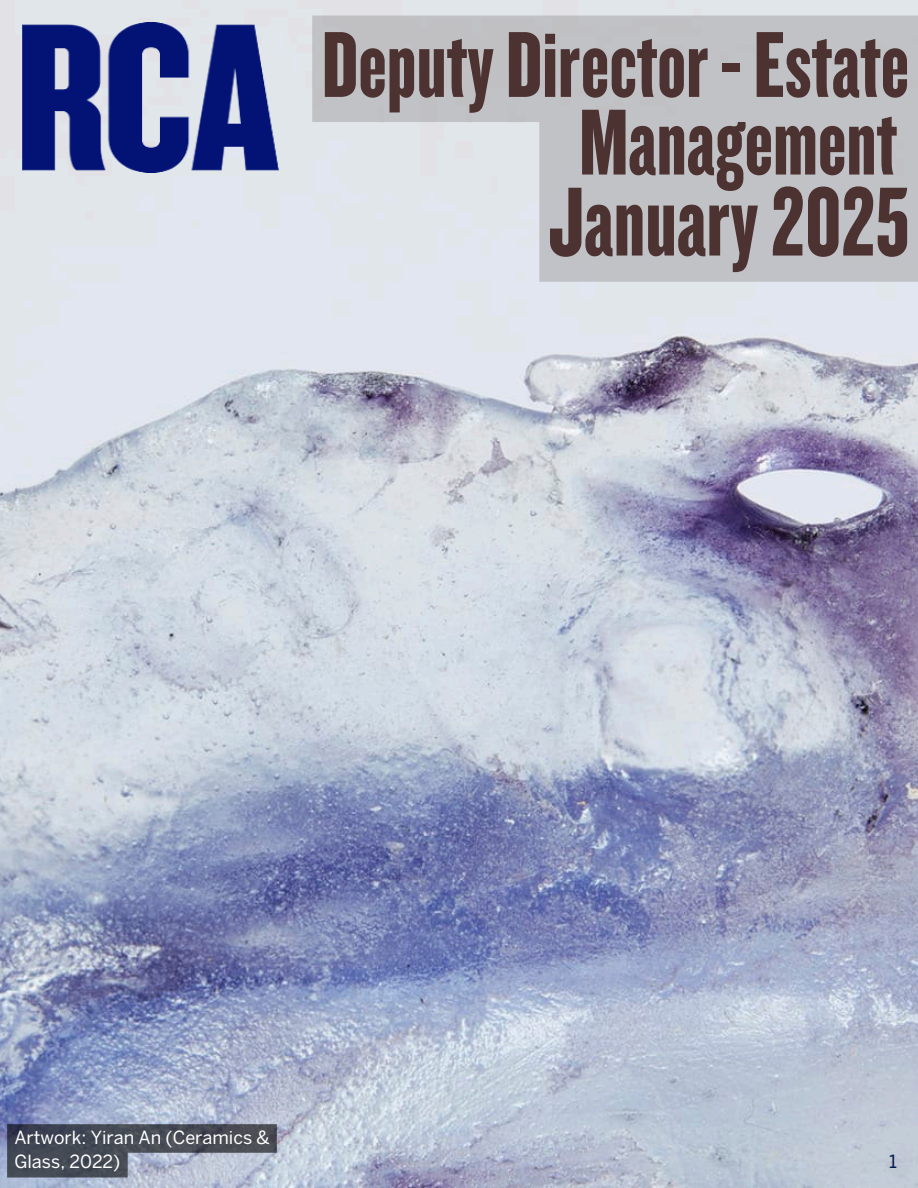
<style>
.page{position:relative;width:918px;height:1188px;background:#fff}
.page>*{position:absolute;margin:0;border:0;box-sizing:border-box;transform-origin:0 0}
.t1{font:101.85px "Knockout 68 Full Featherwt";color:#4d3232}
.t2{font:97.35px/77.7px "Knockout 68 Full Featherwt";color:#4d3232;text-align:right}
.t3{font:18px/24.8px "Benton Sans";color:#fff}
.t4{font:18px "Benton Sans";color:#001853}
</style>
<div class="page">
<img style="left:0;top:0;width:918px;height:1188px">
<svg style="left:312px;top:16px;width:606px;height:266px;background:#c7c9cd"></svg>
<img style="left:20px;top:22px;width:259px;height:151px">
<svg style="left:7px;top:1124px;width:270px;height:54px;background:#636976"></svg>
<p class="t2" style="left:322px;top:29px;width:589px">DeputyDirector -Estate<br>Management</p>
<p class="t1" style="left:549px;top:174px;width:362px">January2025</p>
<h1 class="t3" style="left:14px;top:1125px;width:257px">Artwork: Yiran An (Ceramics &amp;<br>Glass, 2022)</h1>
<p class="t4" style="left:889px;top:1151px;width:9px">1</p>
</div>
